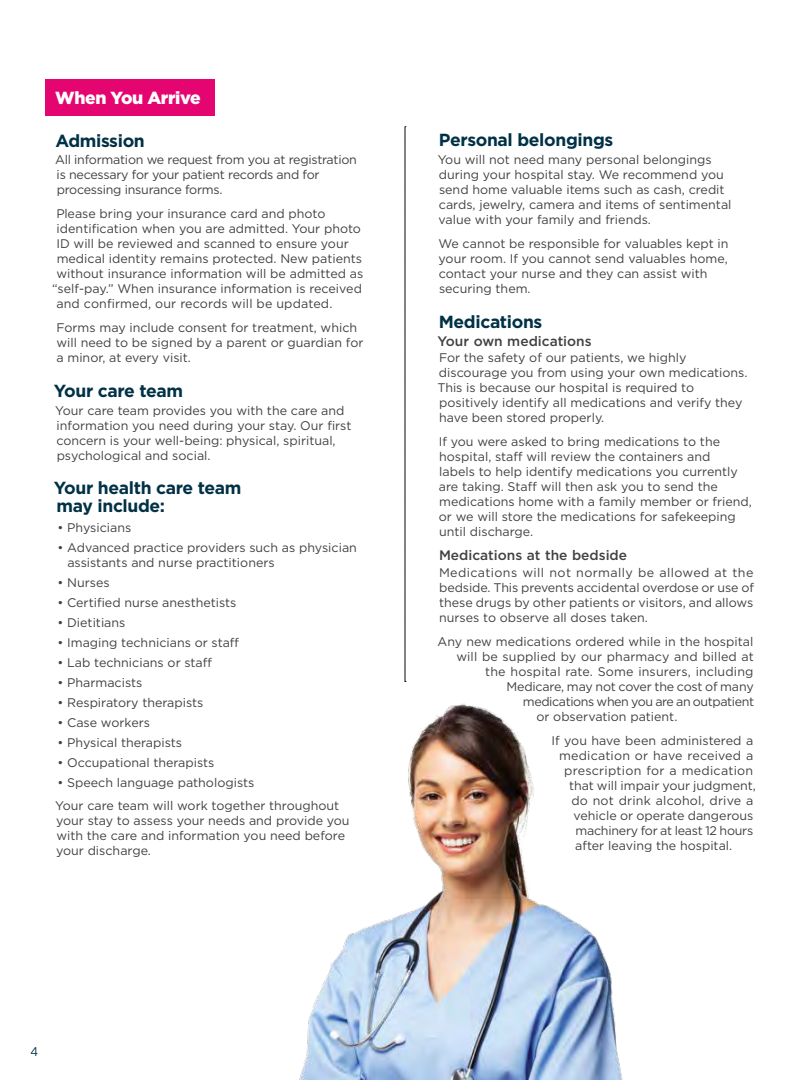
<style>
.page{position:relative;width:810px;height:1080px;background:#fff}
.page>*{position:absolute;margin:0;border:0;box-sizing:border-box;transform-origin:0 0}
.t1{font:700 17.5px/17.5px "Gotham";letter-spacing:-.02em;color:#003146}
.t2{font:900 17.5px "Gotham";letter-spacing:-.02em;color:#fff}
.t3{font:500 13.75px "Gotham";color:#414042}
.t4{font:12.5px/15px "Gotham";color:#414042}
.t5{font:12.5px/15px "Gotham";letter-spacing:-.02em;color:#414042}
.t6{font:12.5px "Gotham";letter-spacing:-.03em;color:#414042}
.t7{font:12.5px "Gotham";letter-spacing:.02em;color:#414042}
.t8{font:12.5px "Gotham";color:#003146}
</style>
<div class="page">
<svg style="left:405px;top:127px;width:1px;height:542px"></svg>
<img style="left:299px;top:669px;width:324px;height:411px">
<div style="left:45px;top:79px;width:170px;height:37px;background:#e40571"></div>
<h1 class="t2" style="left:55px;top:86px;width:147px">When You Arrive</h1>
<h1 class="t1" style="left:55px;top:131px;width:91px">Admission</h1>
<p class="t5" style="left:55px;top:152px;width:303px">All information we request from you at registration is necessary for your patient records and for processing insurance forms.</p>
<p class="t4" style="left:57px;top:206px;width:271px">Please bring your insurance card and photo</p>
<p class="t4" style="left:57px;top:221px;width:306px">identification when you are admitted. Your photo</p>
<p class="t4" style="left:56px;top:236px;width:294px">ID will be reviewed and scanned to ensure your</p>
<p class="t4" style="left:57px;top:251px;width:307px">medical identity remains protected. New patients</p>
<p class="t4" style="left:56px;top:266px;width:308px">without insurance information will be admitted as</p>
<p class="t4" style="left:52px;top:281px;width:311px">“self-pay.” When insurance information is received</p>
<p class="t4" style="left:56px;top:296px;width:277px">and confirmed, our records will be updated.</p>
<p class="t4" style="left:56px;top:320px;width:309px">Forms may include consent for treatment, which will need to be signed by a parent or guardian for a minor, at every visit.</p>
<h1 class="t1" style="left:54px;top:382px;width:131px">Your care team</h1>
<p class="t4" style="left:55px;top:402px;width:298px">Your care team provides you with the care and information you need during your stay. Our first concern is your well-being: physical, spiritual, psychological and social.</p>
<h1 class="t1" style="left:54px;top:479px;width:189px">Your health care team may include:</h1>
<p class="t4" style="left:57px;top:520px;width:75px">• Physicians</p>
<p class="t4" style="left:67px;top:540px;width:291px;text-indent:-10px">• Advanced practice providers such as physician assistants and nurse practitioners</p>
<p class="t4" style="left:57px;top:575px;width:54px">• Nurses</p>
<p class="t4" style="left:57px;top:595px;width:181px">• Certified nurse anesthetists</p>
<p class="t4" style="left:57px;top:615px;width:70px">• Dietitians</p>
<p class="t4" style="left:57px;top:635px;width:183px">• Imaging technicians or staff</p>
<p class="t4" style="left:57px;top:655px;width:156px">• Lab technicians or staff</p>
<p class="t4" style="left:57px;top:675px;width:86px">• Pharmacists</p>
<p class="t4" style="left:57px;top:695px;width:148px">• Respiratory therapists</p>
<p class="t4" style="left:57px;top:715px;width:94px">• Case workers</p>
<p class="t4" style="left:57px;top:735px;width:126px">• Physical therapists</p>
<p class="t4" style="left:57px;top:755px;width:159px">• Occupational therapists</p>
<p class="t4" style="left:55px;top:771px;width:286px;line-height:22.5px">• Speech language pathologists<br>Your care team will work together throughout</p>
<p class="t4" style="left:56px;top:813px;width:295px">your stay to assess your needs and provide you with the care and information you need before your discharge.</p>
<h1 class="t1" style="left:439px;top:131px;width:176px">Personal belongings</h1>
<p class="t4" style="left:438px;top:152px;width:295px">You will not need many personal belongings during your hospital stay. We recommend you send home valuable items such as cash, credit cards, jewelry, camera and items of sentimental value with your family and friends.</p>
<p class="t4" style="left:438px;top:236px;width:292px">We cannot be responsible for valuables kept in your room. If you cannot send valuables home, contact your nurse and they can assist with securing them.</p>
<h1 class="t1" style="left:439px;top:313px;width:105px">Medications</h1>
<p class="t3" style="left:438px;top:332px;width:156px">Your own medications</p>
<p class="t4" style="left:437px;top:350px;width:312px">For the safety of our patients, we highly discourage you from using your own medications.<br>This is because our hospital is required to positively identify all medications and verify they have been stored properly.</p>
<p class="t4" style="left:439px;top:434px;width:315px">If you were asked to bring medications to the hospital, staff will review the containers and<br>labels to help identify medications you currently are taking. Staff will then ask you to send the medications home with a family member or friend, or we will store the medications for safekeeping until discharge.</p>
<p class="t3" style="left:439px;top:546px;width:190px">Medications at the bedside</p>
<p class="t4" style="left:439px;top:565px;width:317px;text-align:justify">Medications will not normally be allowed at the bedside. This prevents accidental overdose or use of these drugs by other patients or visitors, and allows nurses to observe all doses taken.</p>
<p class="t4" style="left:438px;top:634px;width:317px">Any new medications ordered while in the hospital</p>
<p class="t4" style="left:456px;top:649px;width:299px">will be supplied by our pharmacy and billed at</p>
<p class="t4" style="left:485px;top:664px;width:270px">the hospital rate. Some insurers, including</p>
<p class="t4" style="left:507px;top:679px;width:249px">Medicare, may not cover the cost of many</p>
<p class="t6" style="left:523px;top:694px;width:233px">medications when you are an outpatient</p>
<p class="t4" style="left:536px;top:709px;width:143px">or observation patient.</p>
<p class="t4" style="left:551px;top:733px;width:203px">If you have been administered a</p>
<p class="t4" style="left:559px;top:748px;width:196px">medication or have received a</p>
<p class="t7" style="left:564px;top:763px;width:191px">prescription for a medication</p>
<p class="t4" style="left:569px;top:778px;width:188px">that will impair your judgment,</p>
<p class="t4" style="left:571px;top:793px;width:183px">do not drink alcohol, drive a</p>
<p class="t4" style="left:574px;top:808px;width:181px">vehicle or operate dangerous</p>
<p class="t5" style="left:575px;top:823px;width:179px">machinery for at least 12 hours</p>
<p class="t4" style="left:575px;top:838px;width:159px">after leaving the hospital.</p>
<p class="t8" style="left:30px;top:1044px;width:9px">4</p>
</div>
